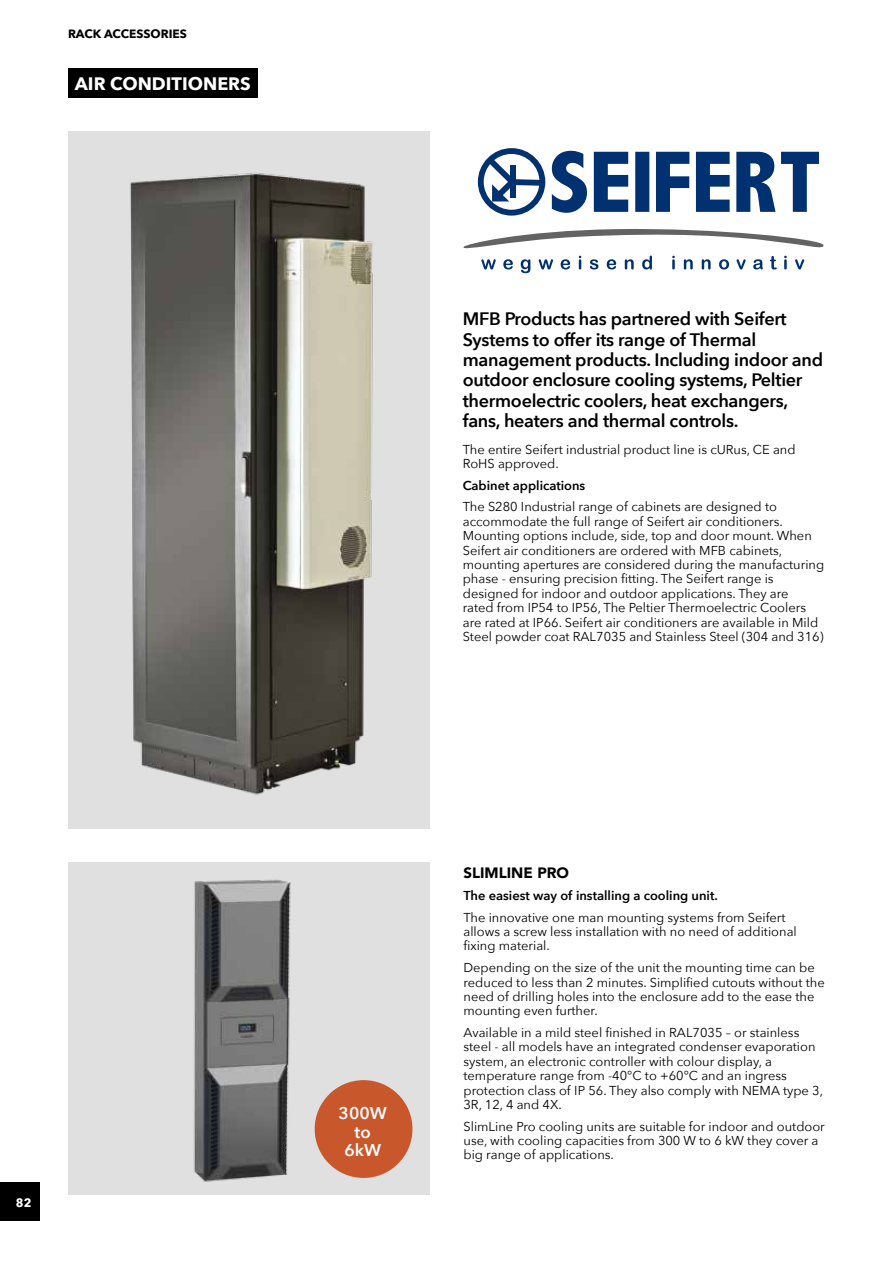
<style>
.page{position:relative;width:893px;height:1263px;background:#fff}
.page>*{position:absolute;margin:0;border:0;box-sizing:border-box;transform-origin:0 0}
.t1{font:600 18px/20.4px "Avenir Next";letter-spacing:-.015em;color:#000}
.t2{font:700 18px "Avenir Next";color:#fff}
.t3{font:600 16.95px/18.8px "Avenir Next";color:#fff;text-align:center}
.t4{font:900 15px "Avenir";color:#000}
.t5{font:12.9px/14.4px "Avenir Next";color:#000}
.t6{font:600 12.9px "Avenir Next";color:#000}
.t7{font:700 12px "Avenir Next";color:#000}
.t8{font:700 12px "Avenir Next";color:#fff}
</style>
<div class="page">
<div style="left:68px;top:131px;width:361px;height:698px;background:#e0e0e0"></div>
<img style="left:130px;top:173px;width:243px;height:622px">
<svg style="left:463px;top:229px;width:360px;height:44px"></svg>
<svg style="left:552px;top:151px;width:267px;height:62px"></svg>
<svg style="left:478px;top:148px;width:67px;height:68px"></svg>
<div style="left:68px;top:863px;width:361px;height:332px;background:#e0e0e0"></div>
<img style="left:193px;top:879px;width:98px;height:303px">
<div style="left:315px;top:1080px;width:97px;height:98px;background:#c9572c;border-radius:50%"></div>
<div style="left:68px;top:68px;width:190px;height:29px;background:#000"></div>
<div style="left:0;top:1182px;width:40px;height:39px;background:#000"></div>
<p class="t7" style="left:68px;top:23px;width:120px">RACK ACCESSORIES</p>
<h1 class="t2" style="left:75px;top:68px;width:178px">AIR CONDITIONERS</h1>
<p class="t1" style="left:463px;top:308px;width:362px">MFB Products has partnered with Seifert Systems to offer its range of Thermal management products. Including indoor and outdoor enclosure cooling systems, Peltier thermoelectric coolers, heat exchangers, fans, heaters and thermal controls.</p>
<p class="t5" style="left:463px;top:441px;width:334px">The entire Seifert industrial product line is cURus, CE and<br>RoHS approved.</p>
<p class="t6" style="left:463px;top:474px;width:124px">Cabinet applications</p>
<p class="t5" style="left:463px;top:499px;width:363px">The S280 Industrial range of cabinets are designed to accommodate the full range of Seifert air conditioners.<br>Mounting options include, side, top and door mount. When Seifert air conditioners are ordered with MFB cabinets, mounting apertures are considered during the manufacturing phase - ensuring precision fitting. The Seifert range is designed for indoor and outdoor applications. They are<br>rated from IP54 to IP56, The Peltier Thermoelectric Coolers are rated at IP66. Seifert air conditioners are available in Mild Steel powder coat RAL7035 and Stainless Steel (304 and 316)</p>
<p class="t8" style="left:16px;top:1193px;width:17px">82</p>
<h2 class="t3" style="left:339px;top:1103px;width:50px">300W to<br>6kW</h2>
<p class="t4" style="left:463px;top:860px;width:107px">SLIMLINE PRO</p>
<p class="t6" style="left:463px;top:884px;width:256px">The easiest way of installing a cooling unit.</p>
<p class="t5" style="left:463px;top:909px;width:335px">The innovative one man mounting systems from Seifert allows a screw less installation with no need of additional fixing material.</p>
<p class="t5" style="left:463px;top:960px;width:363px">Depending on the size of the unit the mounting time can be reduced to less than 2 minutes. Simplified cutouts without the need of drilling holes into the enclosure add to the ease the mounting even further.</p>
<p class="t5" style="left:463px;top:1025px;width:361px">Available in a mild steel finished in RAL7035 – or stainless steel - all models have an integrated condenser evaporation system, an electronic controller with colour display, a temperature range from -40°C to +60°C and an ingress protection class of IP 56. They also comply with NEMA type 3, 3R, 12, 4 and 4X.</p>
<p class="t5" style="left:463px;top:1118px;width:363px">SlimLine Pro cooling units are suitable for indoor and outdoor use, with cooling capacities from 300 W to 6 kW they cover a big range of applications.</p>
</div>
